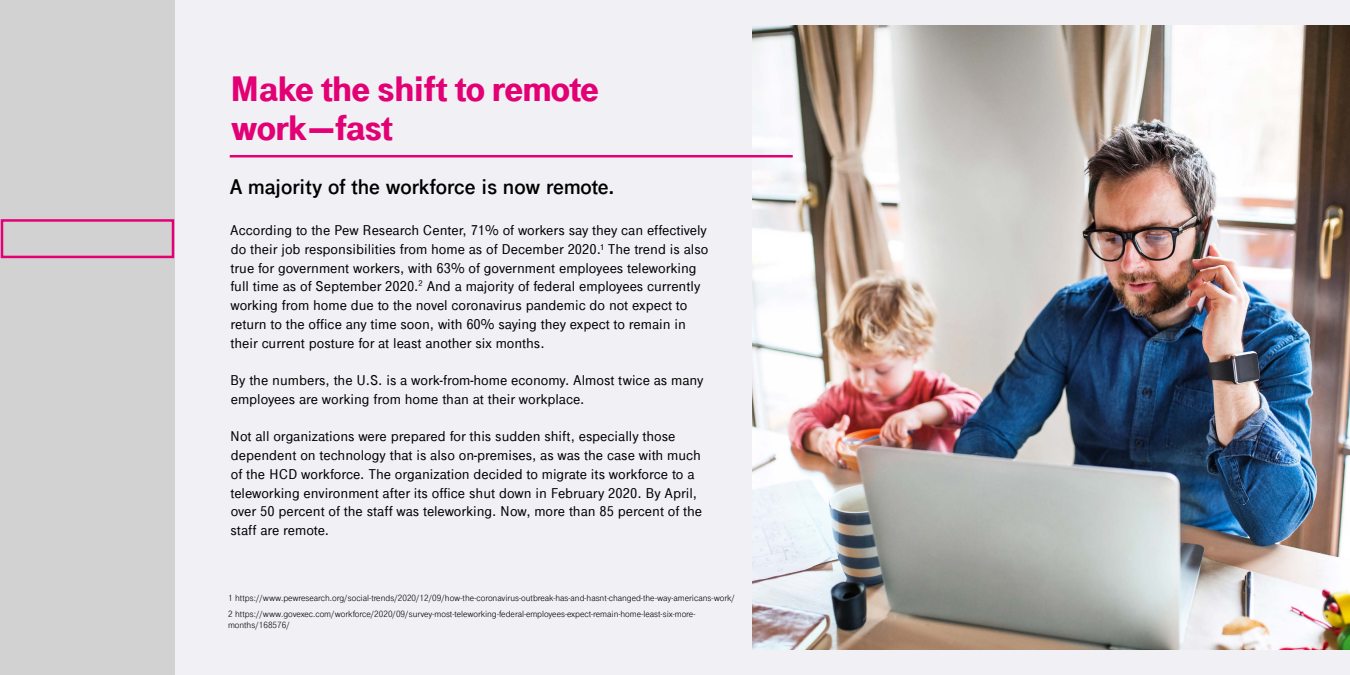
<style>
.page{position:relative;width:1350px;height:675px;background:#f0f0f5}
.page>*{position:absolute;margin:0;border:0;box-sizing:border-box;transform-origin:0 0}
.t1{font:900 37.5px/38.7px "Tele Grotesk Next";letter-spacing:-.005em;color:#e20074}
.t2{font:700 22.5px "Tele Grotesk Next";color:#000}
.t3{font:500 15px/18.8px "Tele Grotesk Next";color:#000}
.t4{font:9.5px/16.1px "Tele Grotesk Next";color:#000}
</style>
<div class="page">
<div style="left:0;top:0;width:175px;height:675px;background:#d2d2d2"></div>
<img style="left:753px;top:26px;width:597px;height:624px">
<hr style="left:230px;top:155px;width:563px;height:3px;background:#e20074">
<div style="left:1px;top:219px;width:173px;height:39px;border:2px solid #e20074"></div>
<h1 class="t1" style="left:231px;top:70px;width:370px">Make the shift to remote work—fast</h1>
<h2 class="t2" style="left:230px;top:174px;width:387px">A majority of the workforce is now remote.</h2>
<p class="t3" style="left:230px;top:221px;width:480px">According to the Pew Research Center, 71% of workers say they can effectively do their job responsibilities from home as of December 2020.¹ The trend is also true for government workers, with 63% of government employees teleworking full time as of September 2020.<sup>2</sup> And a majority of federal employees currently working from home due to the novel coronavirus pandemic do not expect to return to the office any time soon, with 60% saying they expect to remain in their current posture for at least another six months.</p>
<p class="t3" style="left:230px;top:371px;width:475px">By the numbers, the U.S. is a work-from-home economy. Almost twice as many employees are working from home than at their workplace.</p>
<p class="t3" style="left:230px;top:427px;width:473px">Not all organizations were prepared for this sudden shift, especially those dependent on technology that is also on-premises, as was the case with much of the HCD workforce. The organization decided to migrate its workforce to a teleworking environment after its office shut down in February 2020. By April, over 50 percent of the staff was teleworking. Now, more than 85 percent of the staff are remote.</p>
<p class="t4" style="left:228px;top:590px;width:508px">1 https://www.pewresearch.org/social-trends/2020/12/09/how-the-coronavirus-outbreak-has-and-hasnt-changed-the-way-americans-work/<br>2 https://www.govexec.com/workforce/2020/09/survey-most-teleworking-federal-employees-expect-remain-home-least-six-more-</p>
<p class="t4" style="left:228px;top:617px;width:63px">months/168576/</p>
</div>
